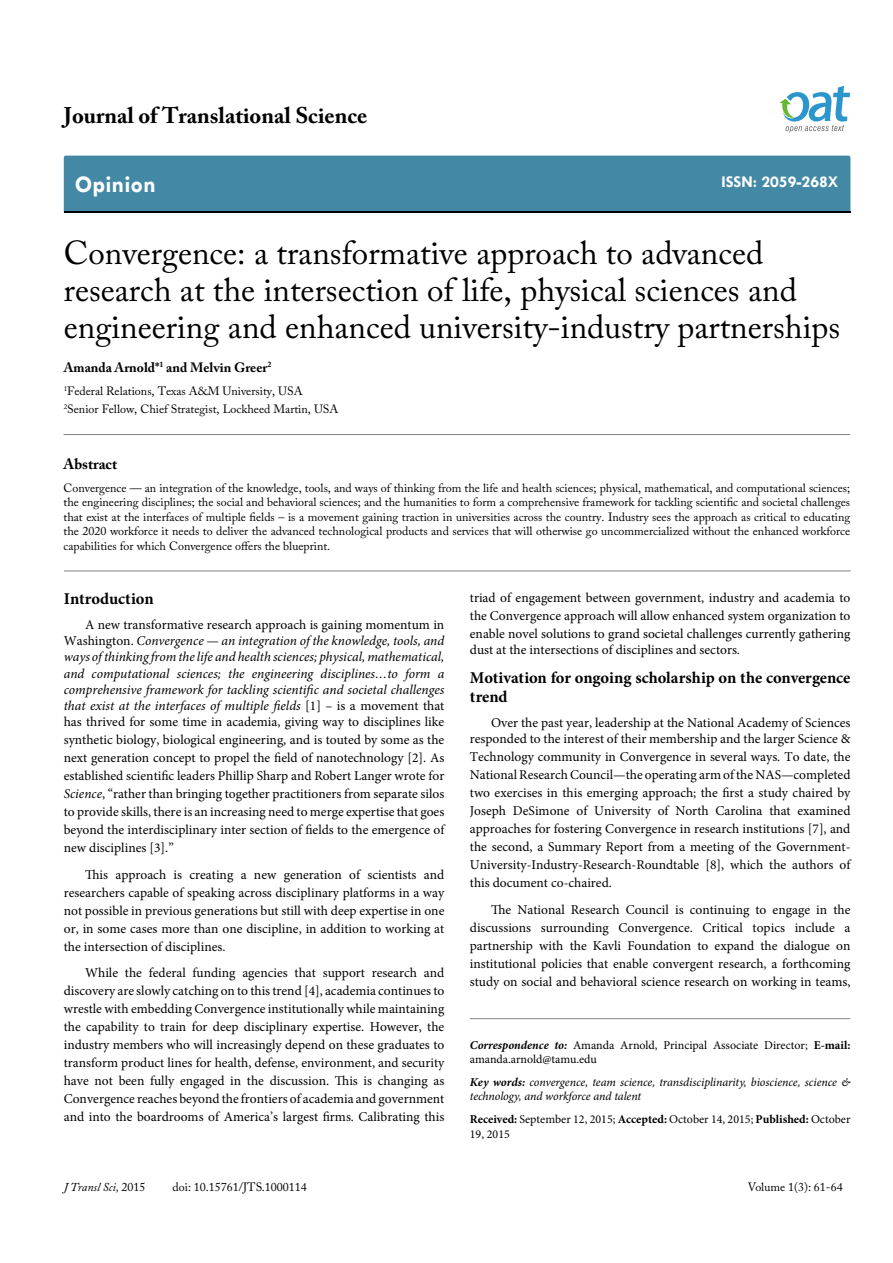
<style>
.page{position:relative;width:893px;height:1263px;background:#fff}
.page>*{position:absolute;margin:0;border:0;box-sizing:border-box;transform-origin:0 0}
.t1{font:33px/37.5px "Adobe Caslon Pro";color:#000}
.t2{font:700 24px "Tw Cen";color:#fff}
.t3{font:700 22.5px "Adobe Caslon Pro";color:#000}
.t4{font:700 16.5px/19.8px "Minion Pro";letter-spacing:-.005em;color:#000}
.t5{font:700 16.5px "Tw Cen";color:#fff}
.t6{font:700 15px "Adobe Caslon Pro";color:#000}
.t7{font:13.5px/18px "Minion Pro";color:#000;text-align:justify}
.t8{font:italic 13.5px/16.2px "Minion Pro";color:#000;text-align:justify}
.t9{font:700 13.5px "Adobe Caslon Pro";color:#000}
.t10{font:12px/14.4px "Adobe Caslon Pro";color:#000}
.t11{font:12px/14.4px "Minion Pro";color:#000}
.t12{font:italic 12px/14.4px "Minion Pro";letter-spacing:-.005em;color:#000}
.t13{font:italic 12px "Adobe Caslon Pro";color:#000}
.s1{font-style:normal}
.s2{font-style:italic}
.s3{font-weight:700;font-style:italic}
.s4{font-weight:700}
</style>
<div class="page">
<div style="left:64px;top:156px;width:786px;height:56px;background:#4389a5"></div>
<svg style="left:779px;top:86px;width:71px;height:47px"></svg>
<hr style="left:64px;top:434px;width:786px;height:1px;background:#808285">
<hr style="left:64px;top:571px;width:787px;height:1px;background:#808285">
<hr style="left:470px;top:1018px;width:380px;height:1px;background:#808285">
<h3 class="t3" style="left:64px;top:102px;width:305px">Journal of Translational Science</h3>
<h2 class="t2" style="left:75px;top:170px;width:83px">Opinion</h2>
<p class="t5" style="left:721px;top:172px;width:119px">ISSN: 2059-268X</p>
<h1 class="t1" style="left:64px;top:233px;width:778px">Convergence: a transformative approach to advanced research at the intersection of life, physical sciences and engineering and enhanced university-industry partnerships</h1>
<p class="t9" style="left:64px;top:359px;width:209px">Amanda Arnold*<sup>1</sup> and Melvin Greer<sup>2</sup></p>
<p class="t10" style="left:64px;top:381px;width:276px;line-height:18.6px"><sup>1</sup>Federal Relations, Texas A&amp;M University, USA<br><sup>2</sup>Senior Fellow, Chief Strategist, Lockheed Martin, USA</p>
<p class="t6" style="left:64px;top:455px;width:55px">Abstract</p>
<p class="t10" style="left:64px;top:481px;width:788px;text-align:justify">Convergence — an integration of the knowledge, tools, and ways of thinking from the life and health sciences; physical, mathematical, and computational sciences; the engineering disciplines; the social and behavioral sciences; and the humanities to form a comprehensive framework for tackling scientific and societal challenges that exist at the interfaces of multiple fields – is a movement gaining traction in universities across the country. Industry sees the approach as critical to educating the 2020 workforce it needs to deliver the advanced technological products and services that will otherwise go uncommercialized without the enhanced workforce capabilities for which Convergence offers the blueprint.</p>
<p class="t4" style="left:64px;top:589px;width:91px">Introduction</p>
<p class="t8" style="left:64px;top:616px;width:382px;text-indent:21px"><span class="s1">A new transformative research approach is gaining momentum in Washington.</span> Convergence <span class="s1">—</span> an integration of the knowledge, tools, and ways of thinking from the life and health sciences; physical, mathematical, and computational sciences; the engineering disciplines…to form a comprehensive framework for tackling scientific and societal challenges that exist at the interfaces of multiple fields <span class="s1">[1] – is a movement that has thrived for some time in academia, giving way to disciplines like</span></p>
<p class="t7" style="left:64px;top:731px;width:382px">synthetic biology, biological engineering, and is touted by some as the next generation concept to propel the field of nanotechnology [2]. As established scientific leaders Phillip Sharp and Robert Langer wrote for <span class="s2">Science</span>, “rather than bringing together practitioners from separate silos to provide skills, there is an increasing need to merge expertise that goes beyond the interdisciplinary inter section of fields to the emergence of new disciplines [3].”</p>
<p class="t7" style="left:64px;top:865px;width:382px;text-indent:21px">This approach is creating a new generation of scientists and researchers capable of speaking across disciplinary platforms in a way not possible in previous generations but still with deep expertise in one or, in some cases more than one discipline, in addition to working at the intersection of disciplines.</p>
<p class="t7" style="left:64px;top:964px;width:382px;text-indent:21px">While the federal funding agencies that support research and discovery are slowly catching on to this trend [4], academia continues to wrestle with embedding Convergence institutionally while maintaining the capability to train for deep disciplinary expertise. However, the industry members who will increasingly depend on these graduates to transform product lines for health, defense, environment, and security have not been fully engaged in the discussion. This is changing as Convergence reaches beyond the frontiers of academia and government and into the boardrooms of America’s largest firms. Calibrating this</p>
<p class="t7" style="left:470px;top:589px;width:382px">triad of engagement between government, industry and academia to the Convergence approach will allow enhanced system organization to enable novel solutions to grand societal challenges currently gathering</p>
<p class="t7" style="left:470px;top:641px;width:272px">dust at the intersections of disciplines and sectors.</p>
<p class="t4" style="left:470px;top:667px;width:382px">Motivation for ongoing scholarship on the convergence trend</p>
<p class="t7" style="left:470px;top:715px;width:382px;line-height:16.2px;text-align:right">Over the past year, leadership at the National Academy of Sciences responded to the interest of their membership and the larger Science &amp;</p>
<p class="t7" style="left:470px;top:748px;width:382px">Technology community in Convergence in several ways. To date, the National Research Council—the operating arm of the NAS—completed two exercises in this emerging approach; the first a study chaired by Joseph DeSimone of University of North Carolina that examined approaches for fostering Convergence in research institutions [7], and the second, a Summary Report from a meeting of the Government-University-Industry-Research-Roundtable [8], which the authors of this document co-chaired.</p>
<p class="t7" style="left:470px;top:900px;width:382px;text-indent:21px">The National Research Council is continuing to engage in the discussions surrounding Convergence. Critical topics include a partnership with the Kavli Foundation to expand the dialogue on institutional policies that enable convergent research, a forthcoming study on social and behavioral science research on working in teams,</p>
<p class="t11" style="left:470px;top:1038px;width:382px"><span class="s3">Correspondence to:</span> Amanda Arnold, Principal Associate Director; <span class="s4">E-mail: </span>amanda.arnold@tamu.edu</p>
<p class="t12" style="left:470px;top:1075px;width:382px"><span class="s4">Key words:</span> convergence, team science, transdisciplinarity, bioscience, science &amp; technology, and workforce and talent</p>
<p class="t11" style="left:470px;top:1112px;width:382px"><span class="s4">Received:</span> September 12, 2015; <span class="s4">Accepted:</span> October 14, 2015; <span class="s4">Published:</span> October<br>19, 2015</p>
<p class="t13" style="left:64px;top:1180px;width:83px">J Transl Sci, <span class="s1">2015</span></p>
<p class="t10" style="left:173px;top:1180px;width:136px">doi: 10.15761/JTS.1000114</p>
<p class="t10" style="left:748px;top:1180px;width:96px">Volume 1(3): 61-64</p>
</div>
